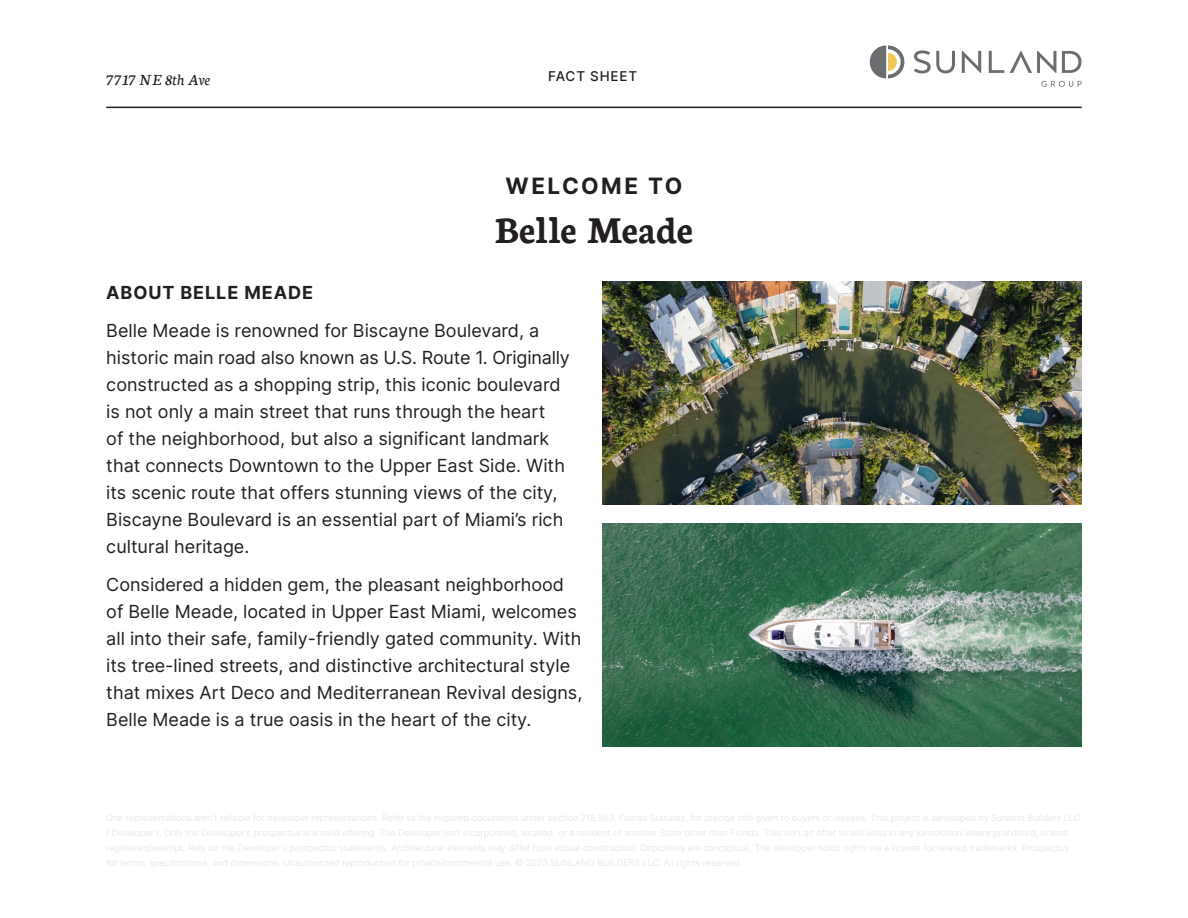
<style>
.page{position:relative;width:1188px;height:918px;background:#fff}
.page>*{position:absolute;margin:0;border:0;box-sizing:border-box;transform-origin:0 0}
.t1{font:700 40.5px "Neuton";letter-spacing:-.01em;color:#231f20}
.t2{font:700 22.5px "Inter";letter-spacing:.11em;color:#231f20}
.t3{font:18px/27px "Inter";color:#231f20}
.t4{font:700 18px "Inter";letter-spacing:.05em;color:#231f20}
.t5{font:italic 16.5px "Neuton";color:#231f20}
.t6{font:500 13.5px "Inter";letter-spacing:.06em;color:#231f20}
</style>
<div class="page">
<hr style="left:106px;top:107px;width:976px;height:1px;background:#231f20">
<svg style="left:870px;top:45px;width:34px;height:33px"></svg>
<svg style="left:914px;top:50px;width:41px;height:23px"></svg>
<svg style="left:962px;top:51px;width:19px;height:22px"></svg>
<svg style="left:989px;top:51px;width:15px;height:22px"></svg>
<svg style="left:1010px;top:51px;width:46px;height:22px"></svg>
<svg style="left:1062px;top:51px;width:19px;height:22px"></svg>
<svg style="left:1041px;top:81px;width:41px;height:6px"></svg>
<img style="left:603px;top:282px;width:479px;height:222px">
<img style="left:603px;top:523px;width:479px;height:223px">
<p class="t5" style="left:106px;top:71px;width:106px">7717 NE 8th Ave</p>
<p class="t6" style="left:548px;top:66px;width:91px">FACT SHEET</p>
<p class="t2" style="left:506px;top:169px;width:178px">WELCOME TO</p>
<p class="t1" style="left:495px;top:208px;width:200px">Belle Meade</p>
<p class="t4" style="left:106px;top:279px;width:208px">ABOUT BELLE MEADE</p>
<p class="t3" style="left:106px;top:316px;width:465px">Belle Meade is renowned for Biscayne Boulevard, a historic main road also known as U.S. Route 1. Originally constructed as a shopping strip, this iconic boulevard is not only a main street that runs through the heart<br>of the neighborhood, but also a significant landmark that connects Downtown to the Upper East Side. With its scenic route that offers stunning views of the city, Biscayne Boulevard is an essential part of Miami’s rich cultural heritage.</p>
<p class="t3" style="left:106px;top:571px;width:478px">Considered a hidden gem, the pleasant neighborhood of Belle Meade, located in Upper East Miami, welcomes all into their safe, family-friendly gated community. With its tree-lined streets, and distinctive architectural style that mixes Art Deco and Mediterranean Revival designs,</p>
<p class="t3" style="left:106px;top:706px;width:427px">Belle Meade is a true oasis in the heart of the city.</p>
</div>
